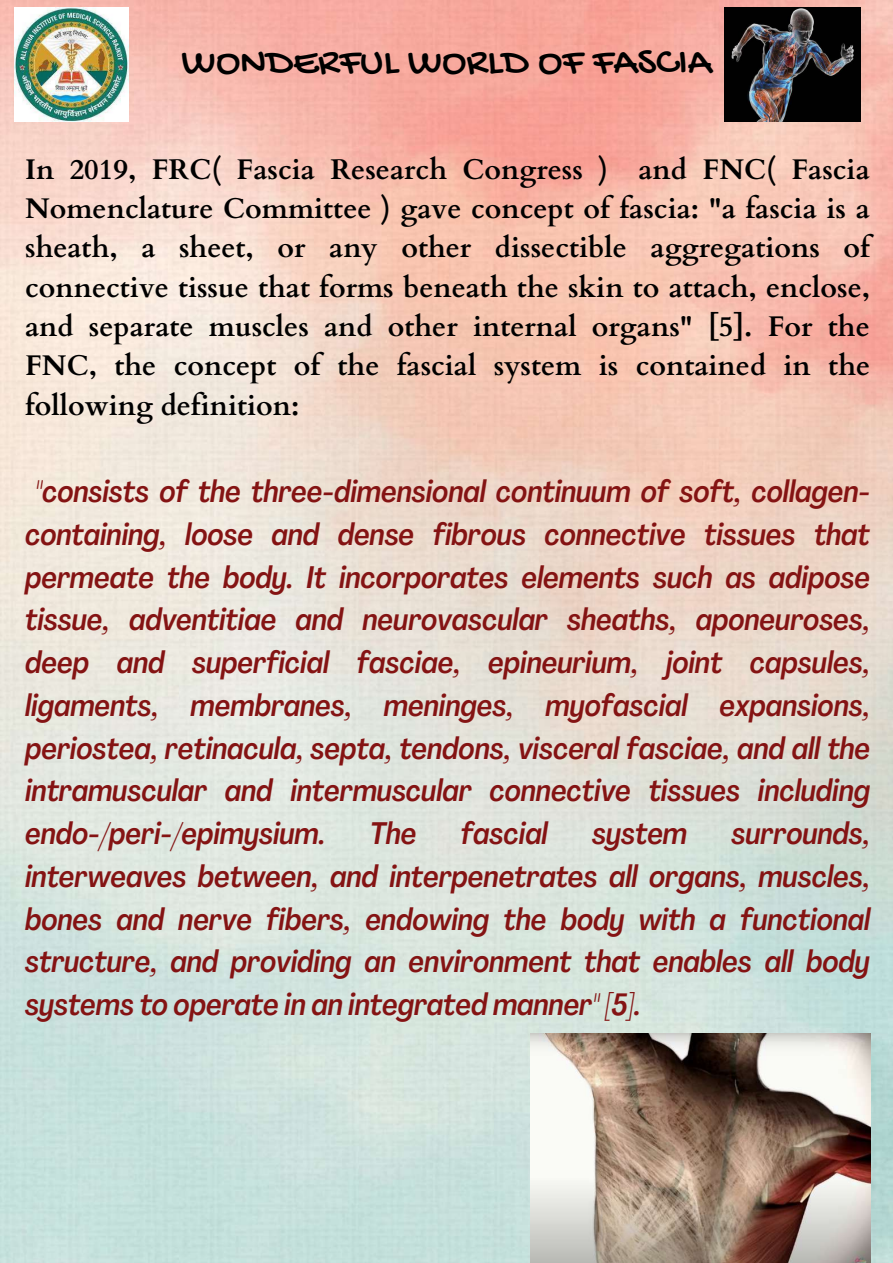
<style>
.page{position:relative;width:893px;height:1263px;background:#fff}
.page>*{position:absolute;margin:0;border:0;box-sizing:border-box;transform-origin:0 0}
.t1{font:40.42px "Gochi Hand";color:#000}
.t2{font:italic 500 condensed 30.67px/42.8px "Agrandir";color:#841313;text-align:justify}
.t3{font:700 28.42px/39.4px "Cardo";color:#000;text-align:justify}
</style>
<div class="page">
<img style="left:0;top:0;width:893px;height:1263px">
<img style="left:15px;top:7px;width:114px;height:114px">
<img style="left:724px;top:7px;width:136px;height:114px">
<img style="left:530px;top:1033px;width:340px;height:230px">
<h1 class="t1" style="left:182px;top:40px;width:531px">WONDERFUL WORLD OF FASCIA</h1>
<p class="t3" style="left:25px;top:150px;width:846px">In 2019, FRC( Fascia Research Congress ) and FNC( Fascia Nomenclature Committee ) gave concept of fascia: "a fascia is a sheath, a sheet, or any other dissectible aggregations of connective tissue that forms beneath the skin to attach, enclose, and separate muscles and other internal organs" [5]. For the FNC, the concept of the fascial system is contained in the following definition:</p>
<p class="t2" style="left:25px;top:473px;width:846px;text-indent:10px">"consists of the three-dimensional continuum of soft, collagen&shy;containing, loose and dense fibrous connective tissues that permeate the body. It incorporates elements such as adipose tissue, adventitiae and neurovascular sheaths, aponeuroses, deep and superficial fasciae, epineurium, joint capsules, ligaments, membranes, meninges, myofascial expansions, periostea, retinacula, septa, tendons, visceral fasciae, and all the intramuscular and intermuscular connective tissues including endo-/peri-/epimysium.</p>
<p class="t2" style="left:370px;top:815px;width:48px">The</p>
<p class="t2" style="left:461px;top:815px;width:88px">fascial</p>
<p class="t2" style="left:592px;top:815px;width:97px">system</p>
<p class="t2" style="left:25px;top:815px;width:846px;text-indent:706px">surrounds, interweaves between, and interpenetrates all organs, muscles, bones and nerve fibers, endowing the body with a functional structure, and providing an environment that enables all body systems to operate in an integrated manner" [5].</p>
</div>
